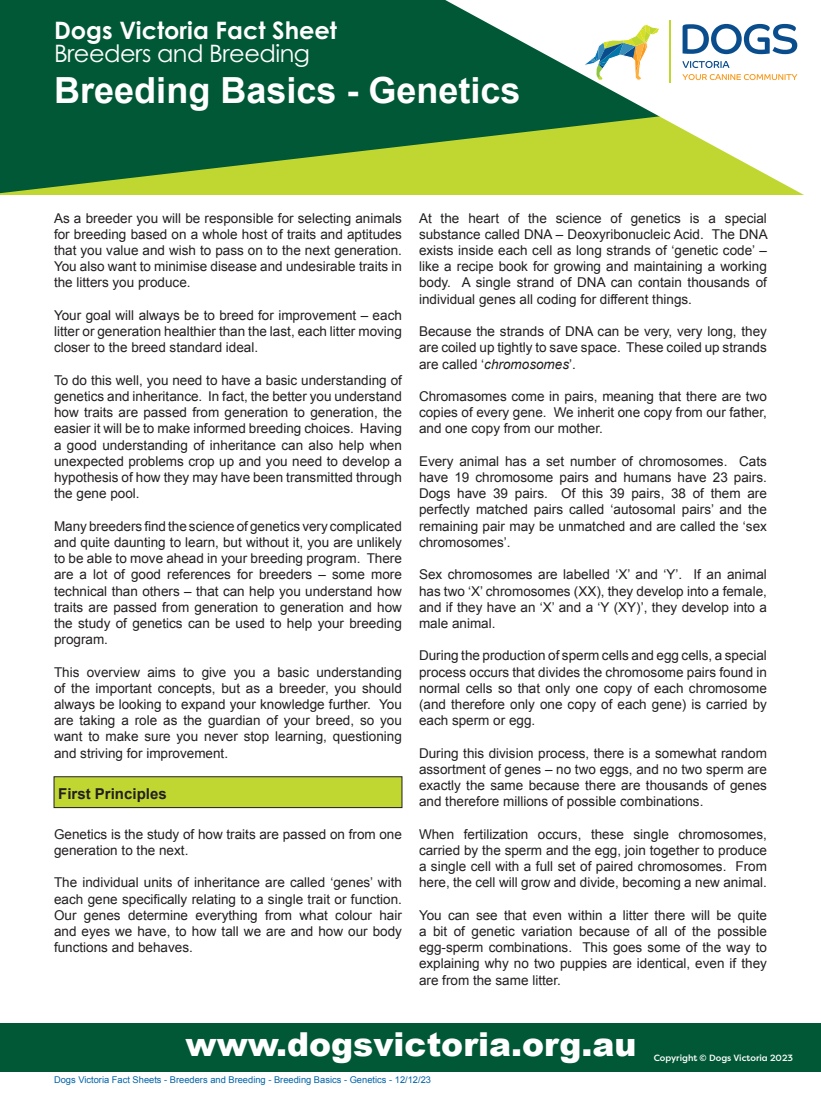
<style>
.page{position:relative;width:821px;height:1115px;background:#fff}
.page>*{position:absolute;margin:0;border:0;box-sizing:border-box;transform-origin:0 0}
.t1{font:700 36px "Arial";color:#fff}
.t2{font:900 33px "Arial";color:#fff}
.t3{font:700 24px "Century Gothic Pro";color:#fff}
.t4{font:24px "Century Gothic Pro";letter-spacing:-.02em;color:#fff}
.t5{font:700 15px "Arial";color:#231f20}
.t6{font:13.5px/16.2px "Arial";color:#231f20;text-align:justify}
.t7{font:9.3px "Arial";color:#0163a7}
.t8{font:500 9px "Filson Pro";color:#fff}
.s1{font-style:italic}
</style>
<div class="page">
<div style="left:0;top:1022px;width:821px;height:49px;background:#015836"></div>
<div style="left:54px;top:776px;width:348px;height:31px;background:#c1d731"></div>
<div style="left:54px;top:776px;width:348px;height:31px;border:1px solid #231f20"></div>
<svg style="left:0;top:0;width:445px;height:193px;background:#1a6835"></svg>
<svg style="left:445px;top:0;width:359px;height:195px"></svg>
<svg style="left:682px;top:24px;width:115px;height:30px"></svg>
<svg style="left:682px;top:61px;width:47px;height:7px"></svg>
<svg style="left:682px;top:74px;width:115px;height:6px"></svg>
<hr style="left:669px;top:21px;width:1px;height:62px;background:#c1d731">
<svg style="left:581px;top:24px;width:79px;height:56px"></svg>
<p class="t3" style="left:54px;top:16px;width:284px">Dogs Victoria Fact Sheet</p>
<p class="t4" style="left:54px;top:38px;width:257px">Breeders and Breeding</p>
<p class="t1" style="left:54px;top:67px;width:468px">Breeding Basics - Genetics</p>
<p class="t6" style="left:54px;top:210px;width:349px">As a breeder you will be responsible for selecting animals for breeding based on a whole host of traits and aptitudes that you value and wish to pass on to the next generation.<br>You also want to minimise disease and undesirable traits in the litters you produce.</p>
<p class="t6" style="left:54px;top:307px;width:349px">Your goal will always be to breed for improvement – each litter or generation healthier than the last, each litter moving closer to the breed standard ideal.</p>
<p class="t6" style="left:54px;top:372px;width:349px">To do this well, you need to have a basic understanding of genetics and inheritance. In fact, the better you understand how traits are passed from generation to generation, the easier it will be to make informed breeding choices. Having a good understanding of inheritance can also help when unexpected problems crop up and you need to develop a hypothesis of how they may have been transmitted through the gene pool.</p>
<p class="t6" style="left:54px;top:518px;width:349px">Many breeders find the science of genetics very complicated and quite daunting to learn, but without it, you are unlikely to be able to move ahead in your breeding program. There are a lot of good references for breeders – some more technical than others – that can help you understand how traits are passed from generation to generation and how the study of genetics can be used to help your breeding program.</p>
<p class="t6" style="left:54px;top:663px;width:349px">This overview aims to give you a basic understanding of the important concepts, but as a breeder, you should always be looking to expand your knowledge further. You are taking a role as the guardian of your breed, so you want to make sure you never stop learning, questioning and striving for improvement.</p>
<p class="t5" style="left:58px;top:783px;width:110px">First Principles</p>
<p class="t6" style="left:54px;top:825px;width:349px">Genetics is the study of how traits are passed on from one generation to the next.</p>
<p class="t6" style="left:54px;top:874px;width:349px">The individual units of inheritance are called ‘genes’ with each gene specifically relating to a single trait or function.<br>Our genes determine everything from what colour hair and eyes we have, to how tall we are and how our body functions and behaves.</p>
<p class="t6" style="left:419px;top:210px;width:350px">At the heart of the science of genetics is a special substance called DNA – Deoxyribonucleic Acid. The DNA exists inside each cell as long strands of ‘genetic code’ – like a recipe book for growing and maintaining a working body. A single strand of DNA can contain thousands of individual genes all coding for different things.</p>
<p class="t6" style="left:419px;top:323px;width:349px">Because the strands of DNA can be very, very long, they are coiled up tightly to save space. These coiled up strands are called ‘<span class="s1">chromosomes</span>’.</p>
<p class="t6" style="left:419px;top:388px;width:349px">Chromasomes come in pairs, meaning that there are two copies of every gene. We inherit one copy from our father, and one copy from our mother.</p>
<p class="t6" style="left:419px;top:453px;width:349px">Every animal has a set number of chromosomes. Cats have 19 chromosome pairs and humans have 23 pairs.<br>Dogs have 39 pairs. Of this 39 pairs, 38 of them are perfectly matched pairs called ‘autosomal pairs’ and the remaining pair may be unmatched and are called the ‘sex chromosomes’.</p>
<p class="t6" style="left:419px;top:566px;width:349px">Sex chromosomes are labelled ‘X’ and ‘Y’. If an animal has two ‘X’ chromosomes (XX), they develop into a female, and if they have an ‘X’ and a ‘Y (XY)’, they develop into a male animal.</p>
<p class="t6" style="left:419px;top:647px;width:349px">During the production of sperm cells and egg cells, a special process occurs that divides the chromosome pairs found in normal cells so that only one copy of each chromosome (and therefore only one copy of each gene) is carried by each sperm or egg.</p>
<p class="t6" style="left:419px;top:744px;width:349px">During this division process, there is a somewhat random assortment of genes – no two eggs, and no two sperm are exactly the same because there are thousands of genes and therefore millions of possible combinations.</p>
<p class="t6" style="left:419px;top:825px;width:349px">When fertilization occurs, these single chromosomes, carried by the sperm and the egg, join together to produce a single cell with a full set of paired chromosomes. From here, the cell will grow and divide, becoming a new animal.</p>
<p class="t6" style="left:419px;top:906px;width:349px">You can see that even within a litter there will be quite a bit of genetic variation because of all of the possible egg-sperm combinations. This goes some of the way to explaining why no two puppies are identical, even if they are from the same litter.</p>
<p class="t2" style="left:185px;top:1019px;width:452px">www.dogsvictoria.org.au</p>
<p class="t7" style="left:54px;top:1073px;width:378px">Dogs Victoria Fact Sheets - Breeders and Breeding - Breeding Basics - Genetics - 12/12/23</p>
<p class="t8" style="left:653px;top:1051px;width:141px">Copyright © Dogs Victoria 2023</p>
</div>
